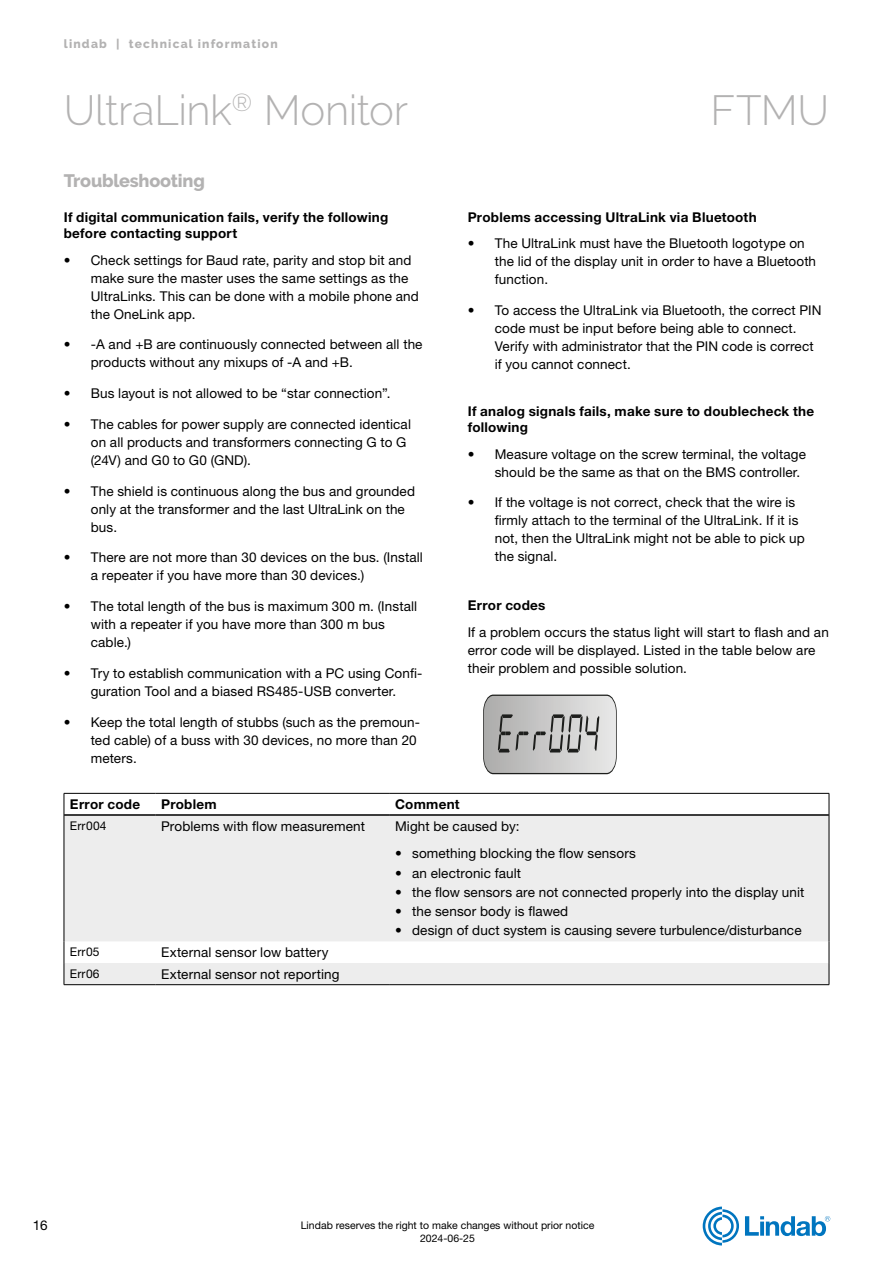
<style>
.page{position:relative;width:893px;height:1263px;background:#fff}
.page>*{position:absolute;margin:0;border:0;box-sizing:border-box;transform-origin:0 0}
.t1{font:300 42px "Raleway";letter-spacing:-.01em;color:#b3b2b2}
.t2{font:800 18px "Raleway";letter-spacing:-.01em;color:#b3b2b2}
.t3{font:13.5px/18px "Helvetica Neue LT Pro";letter-spacing:.01em;color:#000}
.t4{font:700 13.5px/16.2px "Helvetica Neue LT Pro";letter-spacing:.02em;color:#000}
.t5{font:800 12px "Raleway";letter-spacing:.1em;color:#b3b2b2}
.t6{font:12px "Helvetica Neue LT Pro";letter-spacing:.02em;color:#000}
.t7{font:10.5px/12.6px "Helvetica Neue LT Pro";color:#000;text-align:center}
</style>
<div class="page">
<svg style="left:745px;top:1216px;width:85px;height:20px"></svg>
<svg style="left:703px;top:1206px;width:36px;height:39px"></svg>
<svg style="left:483px;top:694px;width:134px;height:80px;background:#b7b7b7"></svg>
<div style="left:65px;top:816px;width:764px;height:125px;background:#ededed"></div>
<hr style="left:64px;top:815px;width:1px;height:126px;background:#000">
<hr style="left:829px;top:815px;width:1px;height:126px;background:#000">
<hr style="left:64px;top:793px;width:91px;height:1px;background:#000">
<svg style="left:64px;top:793px;width:1px;height:21px"></svg>
<hr style="left:155px;top:793px;width:234px;height:1px;background:#000">
<hr style="left:389px;top:793px;width:440px;height:1px;background:#000">
<svg style="left:829px;top:793px;width:1px;height:22px"></svg>
<hr style="left:64px;top:814px;width:91px;height:2px;background:#000">
<hr style="left:155px;top:814px;width:234px;height:2px;background:#000">
<hr style="left:389px;top:814px;width:440px;height:2px;background:#000">
<svg style="left:64px;top:941px;width:766px;height:44px"></svg>
<hr style="left:64px;top:984px;width:91px;height:1px;background:#000">
<hr style="left:155px;top:984px;width:234px;height:1px;background:#000">
<hr style="left:389px;top:984px;width:440px;height:1px;background:#000">
<p class="t5" style="left:64px;top:37px;width:215px">lindab | technical information</p>
<h1 class="t1" style="left:64px;top:85px;width:346px">UltraLink<sup>®</sup> Monitor</h1>
<h1 class="t1" style="left:711px;top:85px;width:120px">FTMU</h1>
<h2 class="t2" style="left:64px;top:170px;width:143px">Troubleshooting</h2>
<p class="t4" style="left:64px;top:209px;width:326px">If digital communication fails, verify the following before contacting support</p>
<p class="t3" style="left:91px;top:250px;width:330px;text-indent:-27px">• Check settings for Baud rate, parity and stop bit and make sure the master uses the same settings as the UltraLinks. This can be done with a mobile phone and the OneLink app.</p>
<p class="t3" style="left:91px;top:335px;width:333px;text-indent:-27px">• -A and +B are continuously connected between all the products without any mixups of -A and +B.</p>
<p class="t3" style="left:64px;top:384px;width:328px">• Bus layout is not allowed to be “star connection”.</p>
<p class="t3" style="left:91px;top:415px;width:322px;text-indent:-27px">• The cables for power supply are connected identical on all products and transformers connecting G to G (24V) and G0 to G0 (GND).</p>
<p class="t3" style="left:91px;top:481px;width:326px;text-indent:-27px">• The shield is continuous along the bus and grounded only at the transformer and the last UltraLink on the bus.</p>
<p class="t3" style="left:91px;top:548px;width:334px;text-indent:-27px">• There are not more than 30 devices on the bus. (Install a repeater if you have more than 30 devices.)</p>
<p class="t3" style="left:91px;top:597px;width:328px;text-indent:-27px">• The total length of the bus is maximum 300 m. (Install with a repeater if you have more than 300 m bus cable.)</p>
<p class="t3" style="left:64px;top:664px;width:360px;text-align:center">• Try to establish communication with a PC using Confi&shy;guration Tool and a biased RS485-USB converter.</p>
<p class="t3" style="left:91px;top:712px;width:331px;text-indent:-27px">• Keep the total length of stubbs (such as the premoun&shy;ted cable) of a buss with 30 devices, no more than 20 meters.</p>
<p class="t4" style="left:468px;top:208px;width:291px">Problems accessing UltraLink via Bluetooth</p>
<p class="t3" style="left:495px;top:234px;width:323px;text-indent:-27px">• The UltraLink must have the Bluetooth logotype on the lid of the display unit in order to have a Bluetooth function.</p>
<p class="t3" style="left:495px;top:301px;width:328px;text-indent:-27px">• To access the UltraLink via Bluetooth, the correct PIN code must be input before being able to connect.<br>Verify with administrator that the PIN code is correct if you cannot connect.</p>
<p class="t4" style="left:468px;top:403px;width:348px">If analog signals fails, make sure to doublecheck the following</p>
<p class="t3" style="left:495px;top:445px;width:313px;text-indent:-27px">• Measure voltage on the screw terminal, the voltage should be the same as that on the BMS controller.</p>
<p class="t3" style="left:495px;top:493px;width:312px;text-indent:-27px">• If the voltage is not correct, check that the wire is firmly attach to the terminal of the UltraLink. If it is not, then the UltraLink might not be able to pick up the signal.</p>
<p class="t4" style="left:468px;top:597px;width:79px">Error codes</p>
<p class="t3" style="left:468px;top:623px;width:363px">If a problem occurs the status light will start to flash and an error code will be displayed. Listed in the table below are their problem and possible solution.</p>
<p class="t4" style="left:70px;top:796px;width:72px">Error code</p>
<p class="t4" style="left:161px;top:796px;width:57px">Problem</p>
<p class="t4" style="left:395px;top:796px;width:66px">Comment</p>
<p class="t6" style="left:70px;top:818px;width:38px">Err004</p>
<p class="t3" style="left:161px;top:816px;width:205px">Problems with flow measurement</p>
<p class="t3" style="left:395px;top:816px;width:126px">Might be caused by:</p>
<p class="t3" style="left:395px;top:844px;width:242px">• something blocking the flow sensors</p>
<p class="t3" style="left:395px;top:863px;width:127px">• an electronic fault</p>
<p class="t3" style="left:395px;top:883px;width:411px">• the flow sensors are not connected properly into the display unit</p>
<p class="t3" style="left:395px;top:902px;width:175px">• the sensor body is flawed</p>
<p class="t3" style="left:395px;top:921px;width:408px">• design of duct system is causing severe turbulence/disturbance</p>
<p class="t6" style="left:70px;top:944px;width:31px">Err05</p>
<p class="t3" style="left:161px;top:943px;width:169px">External sensor low battery</p>
<p class="t6" style="left:70px;top:966px;width:31px">Err06</p>
<p class="t3" style="left:161px;top:964px;width:180px">External sensor not reporting</p>
<p class="t3" style="left:33px;top:1216px;width:17px">16</p>
<p class="t7" style="left:301px;top:1219px;width:295px">Lindab reserves the right to make changes without prior notice<br>2024-06-25</p>
</div>
